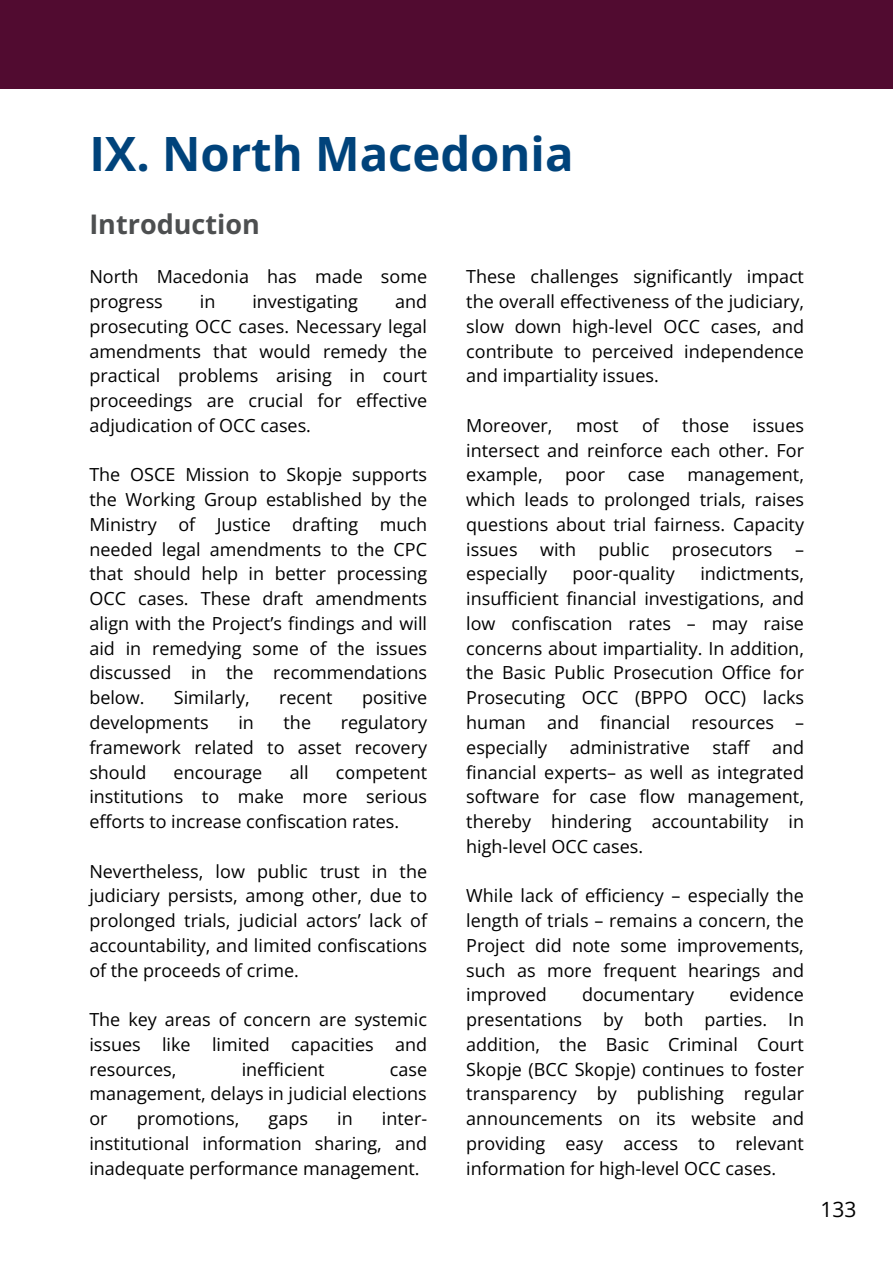
<style>
.page{position:relative;width:893px;height:1264px;background:#fff}
.page>*{position:absolute;margin:0;border:0;box-sizing:border-box;transform-origin:0 0}
.t1{font:700 47.25px "Open Sans";color:#00437b}
.t2{font:700 27px "Open Sans";color:#4d4f50}
.t3{font:21px "Open Sans";color:#000}
.t4{font:18px/24.8px "Open Sans";color:#000;text-align:justify}
</style>
<div class="page">
<div style="left:0;top:0;width:892px;height:89px;background:#510b30"></div>
<p class="t1" style="left:89px;top:121px;width:485px">IX. North Macedonia</p>
<p class="t2" style="left:89px;top:205px;width:172px">Introduction</p>
<h1 class="t4" style="left:89px;top:264px;width:339px">North Macedonia has made some progress</h1>
<h1 class="t4" style="left:89px;top:289px;width:339px;text-indent:306px">and prosecuting OCC cases. Necessary legal amendments that would remedy the practical problems arising in court proceedings are crucial for effective adjudication of OCC cases.</h1>
<h2 class="t4" style="left:89px;top:462px;width:339px">The OSCE Mission to Skopje supports the Working Group established by the Ministry of Justice drafting much needed legal amendments to the CPC that should help in better processing OCC cases. These draft amendments align with the Project’s findings and will aid in remedying some of the issues discussed in the recommendations below.</h2>
<h1 class="t4" style="left:200px;top:289px;width:17px">in</h1>
<h1 class="t4" style="left:252px;top:289px;width:107px">investigating</h1>
<h2 class="t4" style="left:174px;top:685px;width:77px">Similarly,</h2>
<h2 class="t4" style="left:279px;top:685px;width:55px">recent</h2>
<h2 class="t4" style="left:362px;top:685px;width:66px">positive</h2>
<h2 class="t4" style="left:89px;top:709px;width:121px">developments</h2>
<h2 class="t4" style="left:238px;top:709px;width:17px">in</h2>
<h2 class="t4" style="left:283px;top:709px;width:29px">the</h2>
<h2 class="t4" style="left:89px;top:709px;width:339px;text-indent:251px">regulatory framework related to asset recovery should</h2>
<h2 class="t4" style="left:173px;top:759px;width:90px">encourage</h2>
<h2 class="t4" style="left:289px;top:759px;width:21px">all</h2>
<h2 class="t4" style="left:89px;top:759px;width:339px;text-indent:246px">competent institutions to make more serious efforts to increase confiscation rates.</h2>
<p class="t4" style="left:89px;top:858px;width:339px">Nevertheless, low public trust in the judiciary persists, among other, due to prolonged trials, judicial actors’ lack of accountability, and limited confiscations of the proceeds of crime.</p>
<p class="t4" style="left:89px;top:1006px;width:339px">The key areas of concern are systemic issues like limited capacities and resources,</p>
<p class="t4" style="left:242px;top:1056px;width:84px">inefficient</p>
<p class="t4" style="left:89px;top:1056px;width:339px;text-indent:300px">case management, delays in judicial elections or</p>
<p class="t4" style="left:89px;top:1105px;width:339px;text-indent:292px">inter&shy;institutional information sharing, and inadequate performance management.</p>
<p class="t4" style="left:137px;top:1105px;width:104px">promotions,</p>
<p class="t4" style="left:268px;top:1105px;width:41px">gaps</p>
<p class="t4" style="left:337px;top:1105px;width:17px">in</p>
<p class="t4" style="left:466px;top:264px;width:339px">These challenges significantly impact the overall effectiveness of the judiciary, slow down high-level OCC cases, and contribute to perceived independence and impartiality issues.</p>
<p class="t4" style="left:466px;top:412px;width:88px">Moreover,</p>
<p class="t4" style="left:576px;top:412px;width:44px">most</p>
<p class="t4" style="left:642px;top:412px;width:18px">of</p>
<p class="t4" style="left:682px;top:412px;width:48px">those</p>
<p class="t4" style="left:466px;top:412px;width:339px;text-indent:286px">issues intersect and reinforce each other. For example,</p>
<p class="t4" style="left:466px;top:462px;width:339px;text-indent:99px">poor case management, which leads to prolonged trials, raises questions about trial fairness. Capacity issues with public prosecutors</p>
<p class="t4" style="left:795px;top:536px;width:10px">–</p>
<p class="t4" style="left:466px;top:561px;width:339px;text-indent:234px">indictments, insufficient financial investigations, and low confiscation rates – may raise concerns about impartiality. In addition, the Basic Public Prosecution Office for Prosecuting OCC (BPPO OCC) lacks human and financial resources – especially administrative</p>
<p class="t4" style="left:466px;top:561px;width:82px">especially</p>
<p class="t4" style="left:572px;top:561px;width:104px">poor-quality</p>
<p class="t4" style="left:466px;top:734px;width:339px;text-indent:246px">staff and financial experts– as well as integrated software for case flow management, thereby hindering accountability in high-level OCC cases.</p>
<p class="t4" style="left:466px;top:883px;width:339px">While lack of efficiency – especially the length of trials – remains a concern, the Project did note some improvements, such as more frequent hearings and improved</p>
<p class="t4" style="left:466px;top:982px;width:339px;text-indent:263px">evidence presentations by both parties. In addition, the Basic Criminal Court Skopje (BCC Skopje) continues to foster transparency by publishing regular announcements on its website and providing easy access to relevant information for high-level OCC cases.</p>
<p class="t4" style="left:582px;top:982px;width:113px">documentary</p>
<h3 class="t3" style="left:820px;top:1194px;width:37px">133</h3>
</div>
